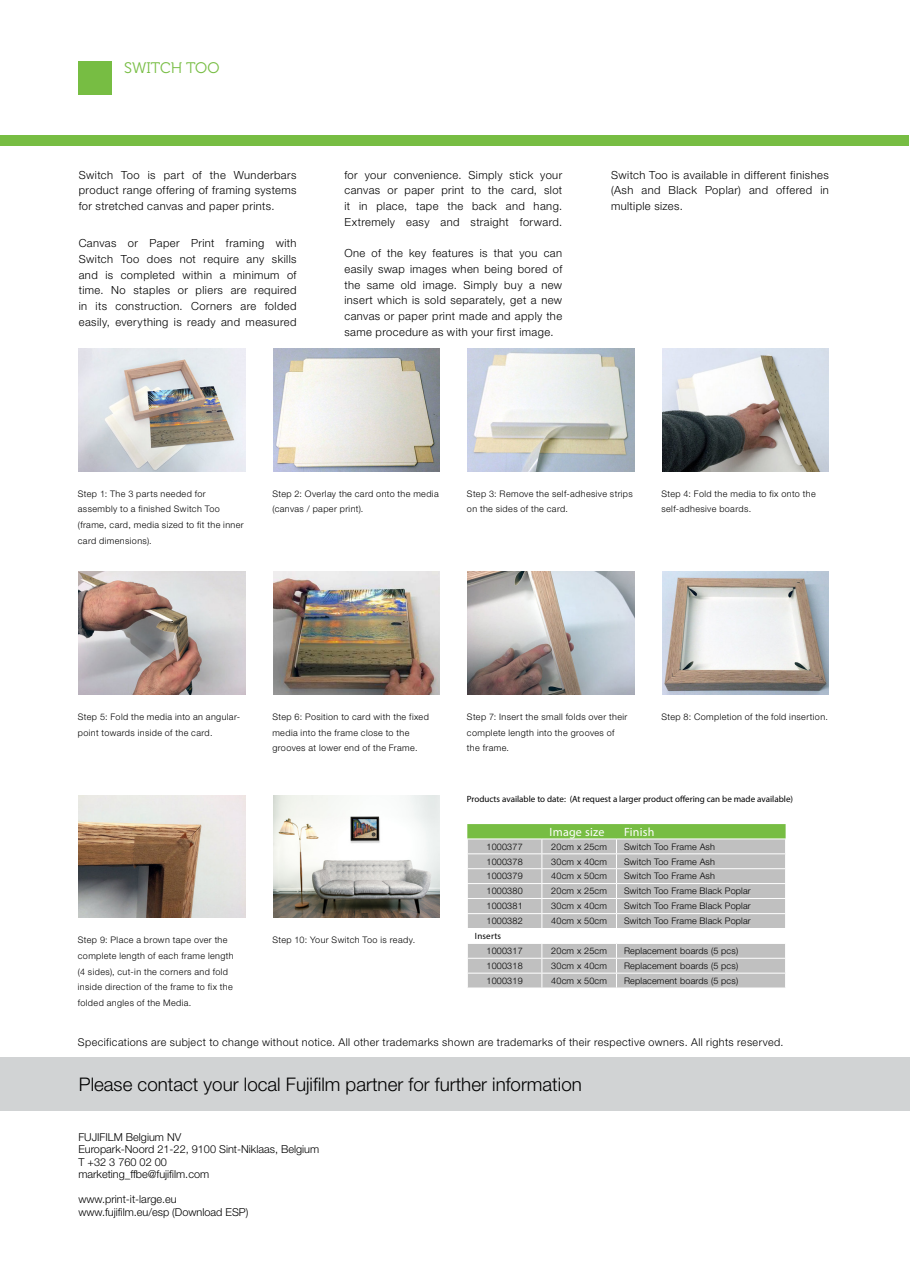
<style>
.page{position:relative;width:910px;height:1280px;background:#fff}
.page>*{position:absolute;margin:0;border:0;box-sizing:border-box;transform-origin:0 0}
.Address_-_contact_he{font:300 18.75px "Helvetica Neue LT Std";color:#000}
.Page_-_header_title{font:15.3px "Museo 300";color:#77bd43}
.Table_-_light_text{font:12px "Myriad Pro";letter-spacing:.02em;color:#fff}
.Page_-_captions{font:300 11.1px/15.8px "Helvetica Neue LT Std";letter-spacing:.035em;color:#000;text-align:justify}
.Address_-_body_text{font:300 10.95px "Helvetica Neue LT Std";color:#000}
.Address_-_headings{font:300 10.95px "Helvetica Neue LT Std";color:#000}
.Address_-_disclaimer{font:300 10.8px "Helvetica Neue LT Std";letter-spacing:.04em;color:#000}
.Page_-_captions-2{font:300 9px/15.8px "Helvetica Neue LT Std";letter-spacing:.045em;color:#000}
.Table_-_light_text-2{font:300 9px "Helvetica Neue LT Std";letter-spacing:.02em;color:#000}
.Table_-_light_text-3{font:9px "Myriad Pro";color:#000}
.Table_-_light_text-4{font:9px "Myriad Pro";letter-spacing:.02em;color:#000}
</style>
<div class="page">
<div style="left:1px;top:135px;width:908px;height:10px;background:#77bd43"></div>
<div style="left:79px;top:61px;width:33px;height:33px;background:#77bd43"></div>
<img style="left:79px;top:349px;width:166px;height:122px">
<img style="left:79px;top:572px;width:166px;height:122px">
<img style="left:79px;top:795px;width:166px;height:123px">
<img style="left:273px;top:349px;width:167px;height:122px">
<img style="left:273px;top:572px;width:167px;height:122px">
<img style="left:273px;top:795px;width:167px;height:123px">
<img style="left:662px;top:349px;width:167px;height:122px">
<img style="left:662px;top:572px;width:167px;height:122px">
<img style="left:468px;top:349px;width:166px;height:122px">
<img style="left:468px;top:572px;width:166px;height:122px">
<svg style="left:467px;top:824px;width:319px;height:164px;background:#c3c9bf"></svg>
<div style="left:0;top:1058px;width:910px;height:53px;background:#d1d3d4"></div>
<p class="Page_-_header_title" style="left:124px;top:59px;width:97px">SWITCH TOO</p>
<p class="Page_-_captions" style="left:79px;top:167px;width:219px">Switch Too is part of the Wunderbars product range offering of framing systems for stretched canvas and paper prints.</p>
<p class="Page_-_captions" style="left:79px;top:235px;width:219px">Canvas or Paper Print framing with Switch Too does not require any skills and is completed within a minimum of time. No staples or pliers are required in its construction. Corners are folded easily, everything is ready and measured</p>
<p class="Page_-_captions" style="left:344px;top:167px;width:219px">for your convenience. Simply stick your canvas or paper print to the card, slot it in place, tape the back and hang.<br>Extremely easy and straight forward.</p>
<p class="Page_-_captions" style="left:344px;top:245px;width:219px">One of the key features is that you can easily swap images when being bored of the same old image. Simply buy a new insert which is sold separately, get a new canvas or paper print made and apply the same procedure as with your first image.</p>
<p class="Page_-_captions" style="left:611px;top:167px;width:219px">Switch Too is available in different finishes (Ash and Black Poplar) and offered in multiple sizes.</p>
<p class="Page_-_captions-2" style="left:78px;top:485px;width:167px">Step 1: The 3 parts needed for assembly to a finished Switch Too (frame, card, media sized to fit the inner card dimensions).</p>
<p class="Page_-_captions-2" style="left:272px;top:485px;width:168px">Step 2: Overlay the card onto the media (canvas / paper print).</p>
<p class="Page_-_captions-2" style="left:467px;top:485px;width:167px">Step 3: Remove the self-adhesive strips on the sides of the card.</p>
<p class="Page_-_captions-2" style="left:661px;top:485px;width:156px">Step 4: Fold the media to fix onto the self-adhesive boards.</p>
<p class="Page_-_captions-2" style="left:78px;top:709px;width:164px">Step 5: Fold the media into an angular&shy;point towards inside of the card.</p>
<p class="Page_-_captions-2" style="left:272px;top:709px;width:158px">Step 6: Position to card with the fixed media into the frame close to the grooves at lower end of the Frame.</p>
<p class="Page_-_captions-2" style="left:78px;top:932px;width:157px">Step 9: Place a brown tape over the complete length of each frame length (4 sides), cut-in the corners and fold inside direction of the frame to fix the folded angles of the Media.</p>
<p class="Page_-_captions-2" style="left:272px;top:932px;width:144px">Step 10: Your Switch Too is ready.</p>
<p class="Page_-_captions-2" style="left:467px;top:709px;width:162px">Step 7: Insert the small folds over their complete length into the grooves of the frame.</p>
<p class="Page_-_captions-2" style="left:661px;top:709px;width:168px">Step 8: Completion of the fold insertion.</p>
<p class="Table_-_light_text-3" style="left:467px;top:793px;width:328px">Products available to date: (At request a larger product offering can be made available)</p>
<p class="Table_-_light_text" style="left:549px;top:824px;width:56px">Image size</p>
<p class="Table_-_light_text" style="left:624px;top:824px;width:32px">Finish</p>
<p class="Table_-_light_text-2" style="left:486px;top:841px;width:38px">1000377</p>
<p class="Table_-_light_text-2" style="left:551px;top:841px;width:57px">20cm x 25cm</p>
<p class="Table_-_light_text-2" style="left:624px;top:841px;width:92px">Switch Too Frame Ash</p>
<p class="Table_-_light_text-2" style="left:486px;top:856px;width:38px">1000378</p>
<p class="Table_-_light_text-2" style="left:551px;top:856px;width:57px">30cm x 40cm</p>
<p class="Table_-_light_text-2" style="left:624px;top:856px;width:92px">Switch Too Frame Ash</p>
<p class="Table_-_light_text-2" style="left:486px;top:871px;width:38px">1000379</p>
<p class="Table_-_light_text-2" style="left:551px;top:871px;width:57px">40cm x 50cm</p>
<p class="Table_-_light_text-2" style="left:624px;top:871px;width:92px">Switch Too Frame Ash</p>
<p class="Table_-_light_text-2" style="left:486px;top:885px;width:38px">1000380</p>
<p class="Table_-_light_text-2" style="left:551px;top:885px;width:57px">20cm x 25cm</p>
<p class="Table_-_light_text-2" style="left:624px;top:885px;width:128px">Switch Too Frame Black Poplar</p>
<p class="Table_-_light_text-2" style="left:486px;top:900px;width:38px">1000381</p>
<p class="Table_-_light_text-2" style="left:551px;top:900px;width:57px">30cm x 40cm</p>
<p class="Table_-_light_text-2" style="left:624px;top:900px;width:128px">Switch Too Frame Black Poplar</p>
<p class="Table_-_light_text-2" style="left:486px;top:915px;width:38px">1000382</p>
<p class="Table_-_light_text-2" style="left:551px;top:915px;width:57px">40cm x 50cm</p>
<p class="Table_-_light_text-2" style="left:624px;top:915px;width:128px">Switch Too Frame Black Poplar</p>
<p class="Table_-_light_text-4" style="left:475px;top:930px;width:28px">Inserts</p>
<p class="Table_-_light_text-2" style="left:486px;top:945px;width:38px">1000317</p>
<p class="Table_-_light_text-2" style="left:551px;top:945px;width:57px">20cm x 25cm</p>
<p class="Table_-_light_text-2" style="left:624px;top:945px;width:116px">Replacement boards (5 pcs)</p>
<p class="Table_-_light_text-2" style="left:486px;top:960px;width:38px">1000318</p>
<p class="Table_-_light_text-2" style="left:551px;top:960px;width:57px">30cm x 40cm</p>
<p class="Table_-_light_text-2" style="left:624px;top:960px;width:116px">Replacement boards (5 pcs)</p>
<p class="Table_-_light_text-2" style="left:486px;top:975px;width:38px">1000319</p>
<p class="Table_-_light_text-2" style="left:551px;top:975px;width:57px">40cm x 50cm</p>
<p class="Table_-_light_text-2" style="left:624px;top:975px;width:116px">Replacement boards (5 pcs)</p>
<p class="Address_-_disclaimer" style="left:78px;top:1036px;width:707px">Specifications are subject to change without notice. All other trademarks shown are trademarks of their respective owners. All rights reserved.</p>
<p class="Address_-_contact_he" style="left:79px;top:1073px;width:504px">Please contact your local Fujifilm partner for further information</p>
<p class="Address_-_headings" style="left:78px;top:1130px;width:104px">FUJIFILM Belgium NV</p>
<p class="Address_-_headings" style="left:78px;top:1142px;width:242px">Europark-Noord 21-22, 9100 Sint-Niklaas, Belgium</p>
<p class="Address_-_body_text" style="left:78px;top:1155px;width:90px">T +32 3 760 02 00</p>
<p class="Address_-_body_text" style="left:78px;top:1167px;width:132px">marketing_ffbe@fujifilm.com</p>
<p class="Address_-_body_text" style="left:78px;top:1192px;width:100px">www.print-it-large.eu</p>
<p class="Address_-_body_text" style="left:78px;top:1205px;width:172px">www.fujifilm.eu/esp (Download ESP)</p>
</div>
